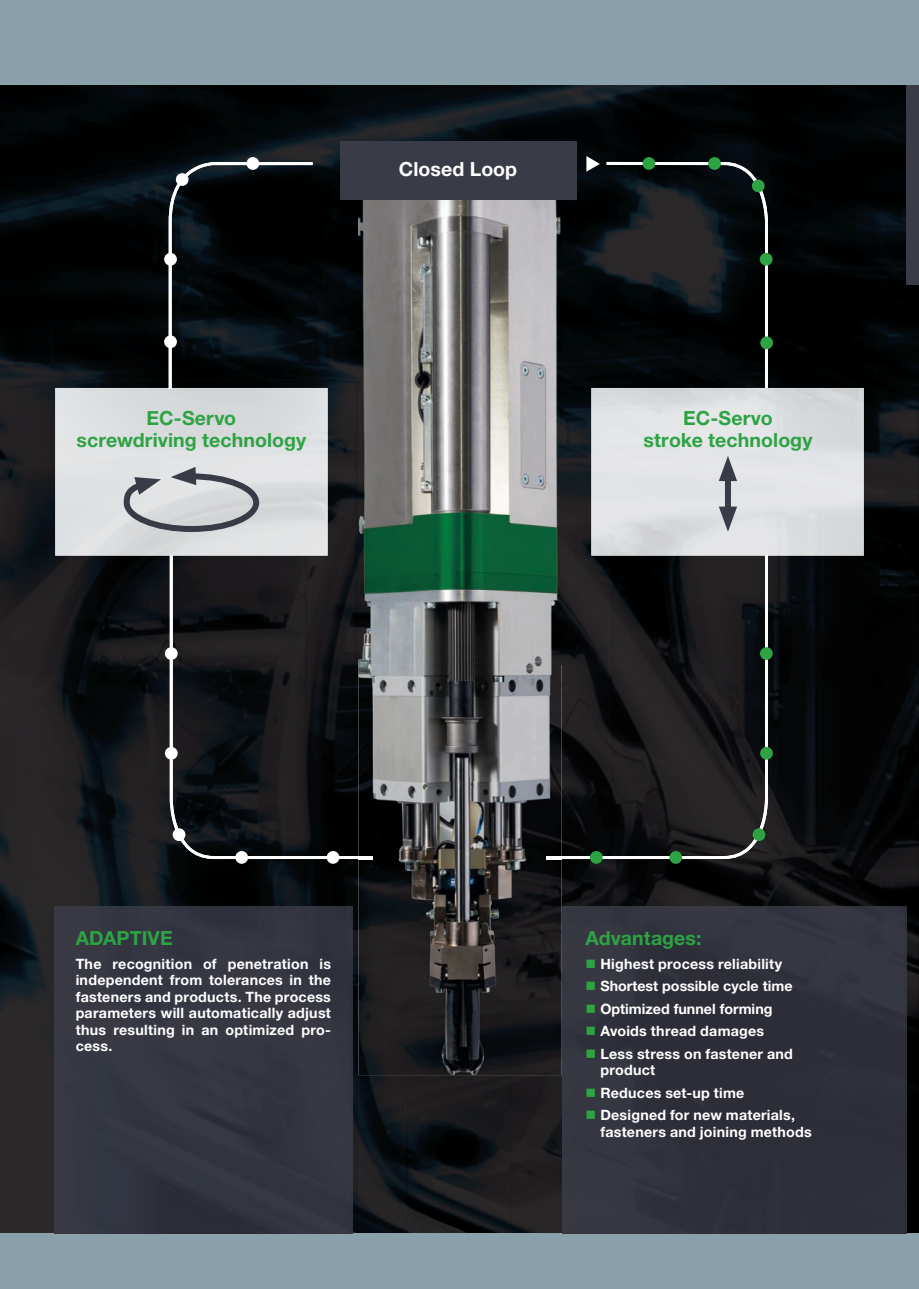
<style>
.page{position:relative;width:919px;height:1289px;background:#fff}
.page>*{position:absolute;margin:0;border:0;box-sizing:border-box;transform-origin:0 0}
.t1{font:700 19.5px/22.5px "Helvetica Neue LT Std";letter-spacing:.005em;color:#2da343;text-align:center}
.t2{font:700 19.5px "Helvetica Neue LT Std";letter-spacing:.005em;color:#fff}
.t3{font:700 14.25px/16.5px "Helvetica Neue LT Std";letter-spacing:.015em;color:#fff}
.s1{color:#2da343}
</style>
<div class="page">
<img style="left:0;top:85px;width:357px;height:294px">
<img style="left:357px;top:85px;width:549px;height:80px">
<img style="left:357px;top:200px;width:51px;height:1032px">
<img style="left:561px;top:165px;width:357px;height:267px">
<img style="left:0;top:379px;width:101px;height:853px">
<img style="left:101px;top:379px;width:257px;height:53px">
<img style="left:306px;top:432px;width:52px;height:800px">
<img style="left:511px;top:432px;width:101px;height:800px">
<img style="left:817px;top:432px;width:101px;height:482px">
<img style="left:101px;top:555px;width:205px;height:351px">
<img style="left:612px;top:555px;width:205px;height:351px">
<img style="left:906px;top:914px;width:12px;height:318px">
<img style="left:408px;top:1075px;width:103px;height:157px">
<div style="left:0;top:0;width:918px;height:85px;background:#8aa1ac"></div>
<div style="left:0;top:1232px;width:918px;height:56px;background:#8aa1ac"></div>
<svg style="left:606px;top:162px;width:162px;height:226px;background:#141719"></svg>
<img style="left:55px;top:388px;width:272px;height:167px">
<svg style="left:169px;top:162px;width:143px;height:227px;background:#0c1013"></svg>
<img style="left:55px;top:406px;width:54px;height:1px">
<img style="left:591px;top:388px;width:272px;height:167px">
<img style="left:591px;top:406px;width:54px;height:1px">
<svg style="left:170px;top:555px;width:188px;height:304px;background:#191a1d"></svg>
<div style="left:165px;top:747px;width:13px;height:12px;background:#fff;border-radius:50%"></div>
<div style="left:173px;top:828px;width:12px;height:13px;background:#fff;border-radius:50%"></div>
<div style="left:235px;top:851px;width:13px;height:12px;background:#fff;border-radius:50%"></div>
<div style="left:326px;top:851px;width:13px;height:12px;background:#fff;border-radius:50%"></div>
<svg style="left:561px;top:555px;width:207px;height:304px;background:#1e1d1f"></svg>
<div style="left:760px;top:747px;width:12px;height:12px;background:#2da343;border-radius:50%"></div>
<div style="left:752px;top:828px;width:13px;height:13px;background:#2da343;border-radius:50%"></div>
<div style="left:669px;top:851px;width:13px;height:12px;background:#2da343;border-radius:50%"></div>
<div style="left:590px;top:851px;width:12px;height:12px;background:#2da343;border-radius:50%"></div>
<img style="left:562px;top:906px;width:344px;height:326px">
<div style="left:54px;top:906px;width:298px;height:326px;background:#343742"></div>
<div style="left:906px;top:85px;width:12px;height:200px;background:#393b47"></div>
<svg style="left:121px;top:467px;width:141px;height:68px;background:#bbbdc0"></svg>
<div style="left:725px;top:470px;width:6px;height:47px;background:#393b47"></div>
<svg style="left:718px;top:456px;width:19px;height:25px"></svg>
<svg style="left:718px;top:506px;width:19px;height:25px"></svg>
<img style="left:358px;top:200px;width:203px;height:875px">
<img style="left:358px;top:856px;width:14px;height:3px">
<img style="left:547px;top:856px;width:14px;height:3px">
<div style="left:339px;top:141px;width:237px;height:59px;background:#393b47"></div>
<div style="left:165px;top:647px;width:13px;height:13px;background:#fff;border-radius:50%"></div>
<div style="left:760px;top:647px;width:12px;height:13px;background:#2da343;border-radius:50%"></div>
<div style="left:760px;top:336px;width:13px;height:13px;background:#2da343;border-radius:50%"></div>
<div style="left:164px;top:335px;width:13px;height:13px;background:#fff;border-radius:50%"></div>
<div style="left:759px;top:253px;width:13px;height:13px;background:#2da343;border-radius:50%"></div>
<div style="left:164px;top:253px;width:13px;height:13px;background:#fff;border-radius:50%"></div>
<div style="left:751px;top:179px;width:13px;height:13px;background:#2da343;border-radius:50%"></div>
<div style="left:176px;top:173px;width:12px;height:13px;background:#fff;border-radius:50%"></div>
<div style="left:642px;top:157px;width:13px;height:13px;background:#2da343;border-radius:50%"></div>
<div style="left:708px;top:157px;width:12px;height:13px;background:#2da343;border-radius:50%"></div>
<div style="left:246px;top:157px;width:13px;height:13px;background:#fff;border-radius:50%"></div>
<svg style="left:586px;top:156px;width:14px;height:16px"></svg>
<h1 class="t1" style="left:76px;top:406px;width:231px">EC-Servo<br>screwdriving technology</h1>
<h1 class="t2" style="left:399px;top:157px;width:120px">Closed Loop</h1>
<h1 class="t1" style="left:643px;top:406px;width:170px">EC-Servo<br>stroke technology</h1>
<h1 class="t1" style="left:76px;top:926px;width:98px">ADAPTIVE</h1>
<p class="t3" style="left:76px;top:955px;width:257px;text-align:justify">The recognition of penetration is independent from tolerances in the fasteners and products. The process parameters will automatically adjust thus resulting in an optimized pro&shy;cess.</p>
<h1 class="t1" style="left:585px;top:926px;width:117px">Advantages:</h1>
<p class="t3" style="left:585px;top:955px;width:198px"><span class="s1">■</span> Highest process reliability</p>
<p class="t3" style="left:585px;top:977px;width:208px"><span class="s1">■</span> Shortest possible cycle time</p>
<p class="t3" style="left:585px;top:1000px;width:188px"><span class="s1">■</span> Optimized funnel forming</p>
<p class="t3" style="left:585px;top:1022px;width:180px"><span class="s1">■</span> Avoids thread damages</p>
<p class="t3" style="left:600px;top:1045px;width:194px;text-indent:-15px"><span class="s1">■</span> Less stress on fastener and product</p>
<p class="t3" style="left:585px;top:1084px;width:160px"><span class="s1">■</span> Reduces set-up time</p>
<p class="t3" style="left:600px;top:1106px;width:213px;text-indent:-15px"><span class="s1">■</span> Designed for new materials, fasteners and joining methods</p>
</div>
